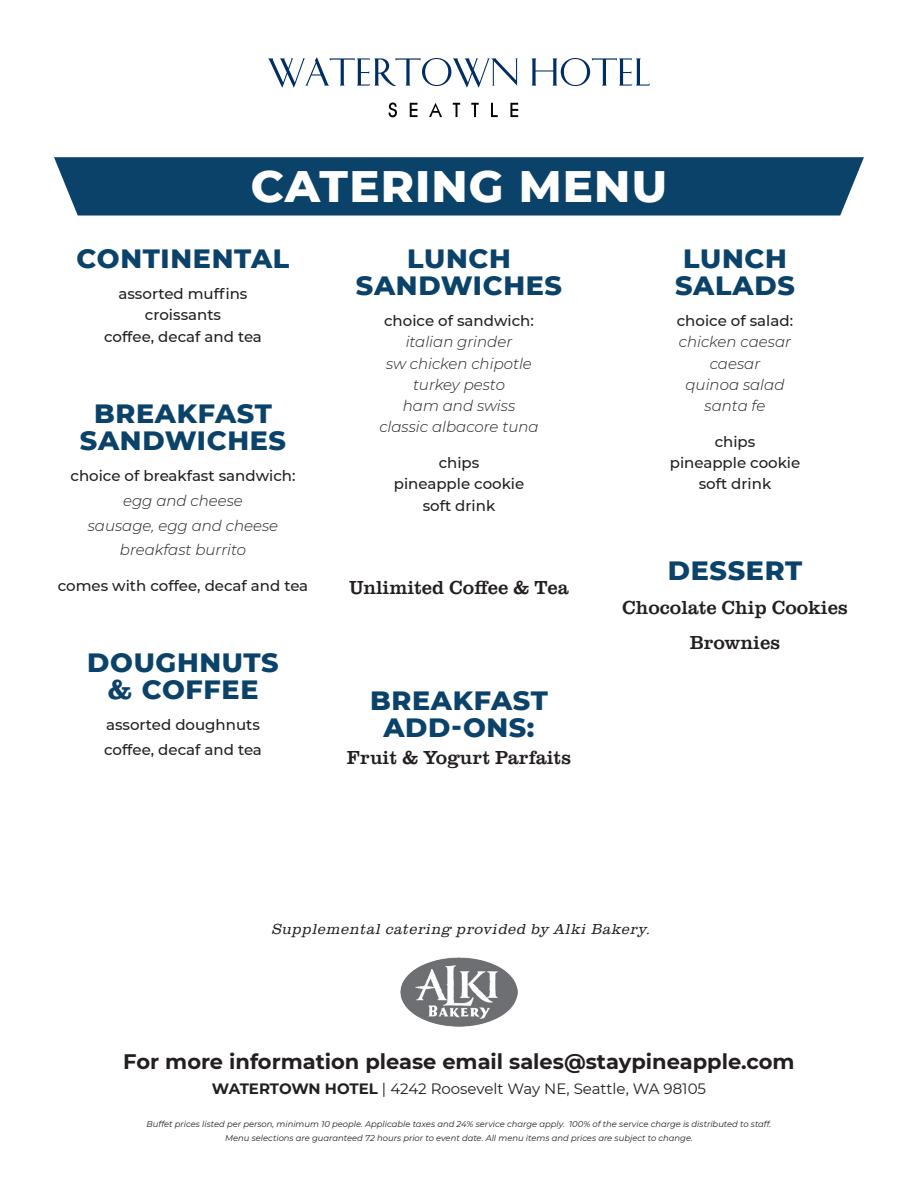
<style>
.page{position:relative;width:918px;height:1188px;background:#fff}
.page>*{position:absolute;margin:0;border:0;box-sizing:border-box;transform-origin:0 0}
.t1{font:800 45px "Montserrat";letter-spacing:.025em;color:#fff}
.t2{font:800 27px/27px "Montserrat";letter-spacing:.025em;color:#0a426a;text-align:center}
.t3{font:700 21px "Montserrat";color:#231f20}
.t4{font:19.5px "Clarendon URW";color:#231f20}
.t5{font:500 15px "Montserrat";color:#231f20}
.t6{font:italic 300 15px "Montserrat";color:#231f20}
.t7{font:15px "Montserrat";color:#231f20}
.t8{font:italic 300 15px "Clarendon URW";letter-spacing:.05em;color:#231f20}
.t9{font:italic 8.4px/14.4px "Montserrat";color:#231f20;text-align:center}
.s1{font-family:"Clarendon URW";font-weight:700;font-size:28.5px}
.s2{font-weight:700}
</style>
<div class="page">
<div style="left:54px;top:157px;width:810px;height:59px;background:#0a426a"></div>
<svg style="left:531px;top:58px;width:119px;height:28px"></svg>
<svg style="left:268px;top:57px;width:250px;height:31px"></svg>
<svg style="left:389px;top:103px;width:8px;height:14px"></svg>
<svg style="left:410px;top:103px;width:7px;height:14px"></svg>
<svg style="left:429px;top:103px;width:13px;height:14px"></svg>
<svg style="left:453px;top:103px;width:7px;height:14px"></svg>
<svg style="left:471px;top:103px;width:8px;height:14px"></svg>
<svg style="left:491px;top:103px;width:7px;height:14px"></svg>
<svg style="left:510px;top:103px;width:8px;height:14px"></svg>
<img style="left:400px;top:957px;width:118px;height:69px">
<p class="t1" style="left:251px;top:153px;width:418px">CATERING MENU</p>
<p class="t2" style="left:77px;top:243px;width:214px">CONTINENTAL</p>
<p class="t5" style="left:119px;top:283px;width:131px">assorted muffins</p>
<p class="t5" style="left:145px;top:304px;width:78px">croissants</p>
<p class="t5" style="left:104px;top:326px;width:159px">coffee, decaf and tea</p>
<p class="t2" style="left:80px;top:398px;width:208px">BREAKFAST<br>SANDWICHES</p>
<p class="t5" style="left:71px;top:465px;width:226px">choice of breakfast sandwich:</p>
<p class="t6" style="left:123px;top:490px;width:121px">egg and cheese</p>
<p class="t6" style="left:88px;top:515px;width:192px">sausage, egg and cheese</p>
<p class="t6" style="left:120px;top:540px;width:128px">breakfast burrito</p>
<p class="t5" style="left:58px;top:576px;width:252px">comes with coffee, decaf and tea</p>
<p class="t2" style="left:87px;top:647px;width:193px">DOUGHNUTS <span class="s1">&amp;</span> COFFEE</p>
<p class="t5" style="left:106px;top:715px;width:155px">assorted doughnuts</p>
<p class="t5" style="left:104px;top:739px;width:159px">coffee, decaf and tea</p>
<p class="t2" style="left:356px;top:243px;width:208px">LUNCH<br>SANDWICHES</p>
<p class="t5" style="left:384px;top:310px;width:151px">choice of sandwich:</p>
<p class="t6" style="left:406px;top:332px;width:108px">italian grinder</p>
<p class="t6" style="left:386px;top:353px;width:147px">sw chicken chipotle</p>
<p class="t6" style="left:413px;top:374px;width:93px">turkey pesto</p>
<p class="t6" style="left:403px;top:395px;width:114px">ham and swiss</p>
<p class="t6" style="left:379px;top:417px;width:161px">classic albacore tuna</p>
<p class="t5" style="left:439px;top:452px;width:42px">chips</p>
<p class="t5" style="left:394px;top:474px;width:132px">pineapple cookie</p>
<p class="t5" style="left:423px;top:495px;width:74px">soft drink</p>
<p class="t4" style="left:349px;top:573px;width:221px">Unlimited Coffee &amp; Tea</p>
<p class="t2" style="left:370px;top:686px;width:179px">BREAKFAST<br>ADD-ONS:</p>
<p class="t4" style="left:347px;top:743px;width:226px">Fruit &amp; Yogurt Parfaits</p>
<p class="t2" style="left:675px;top:243px;width:121px;text-align:left">LUNCH<br>SALADS</p>
<p class="t5" style="left:677px;top:310px;width:118px">choice of salad:</p>
<p class="t6" style="left:679px;top:332px;width:114px">chicken caesar</p>
<p class="t6" style="left:710px;top:353px;width:52px">caesar</p>
<p class="t6" style="left:686px;top:374px;width:100px">quinoa salad</p>
<p class="t6" style="left:705px;top:395px;width:62px">santa fe</p>
<p class="t5" style="left:715px;top:431px;width:42px">chips</p>
<p class="t5" style="left:670px;top:452px;width:132px">pineapple cookie</p>
<p class="t5" style="left:699px;top:474px;width:74px">soft drink</p>
<p class="t2" style="left:668px;top:555px;width:136px">DESSERT</p>
<p class="t4" style="left:622px;top:593px;width:227px">Chocolate Chip Cookies</p>
<p class="t4" style="left:690px;top:628px;width:92px">Brownies</p>
<p class="t8" style="left:272px;top:920px;width:380px">Supplemental catering provided by Alki Bakery.</p>
<p class="t3" style="left:123px;top:1047px;width:673px">For more information please email sales@staypineapple.com</p>
<p class="t7" style="left:212px;top:1079px;width:496px"><span class="s2">WATERTOWN HOTEL</span> | 4242 Roosevelt Way NE, Seattle, WA 98105</p>
<p class="t9" style="left:147px;top:1116px;width:626px">Buffet prices listed per person, minimum 10 people. Applicable taxes and 24% service charge apply. 100% of the service charge is distributed to staff.<br>Menu selections are guaranteed 72 hours prior to event date. All menu items and prices are subject to change.</p>
</div>
